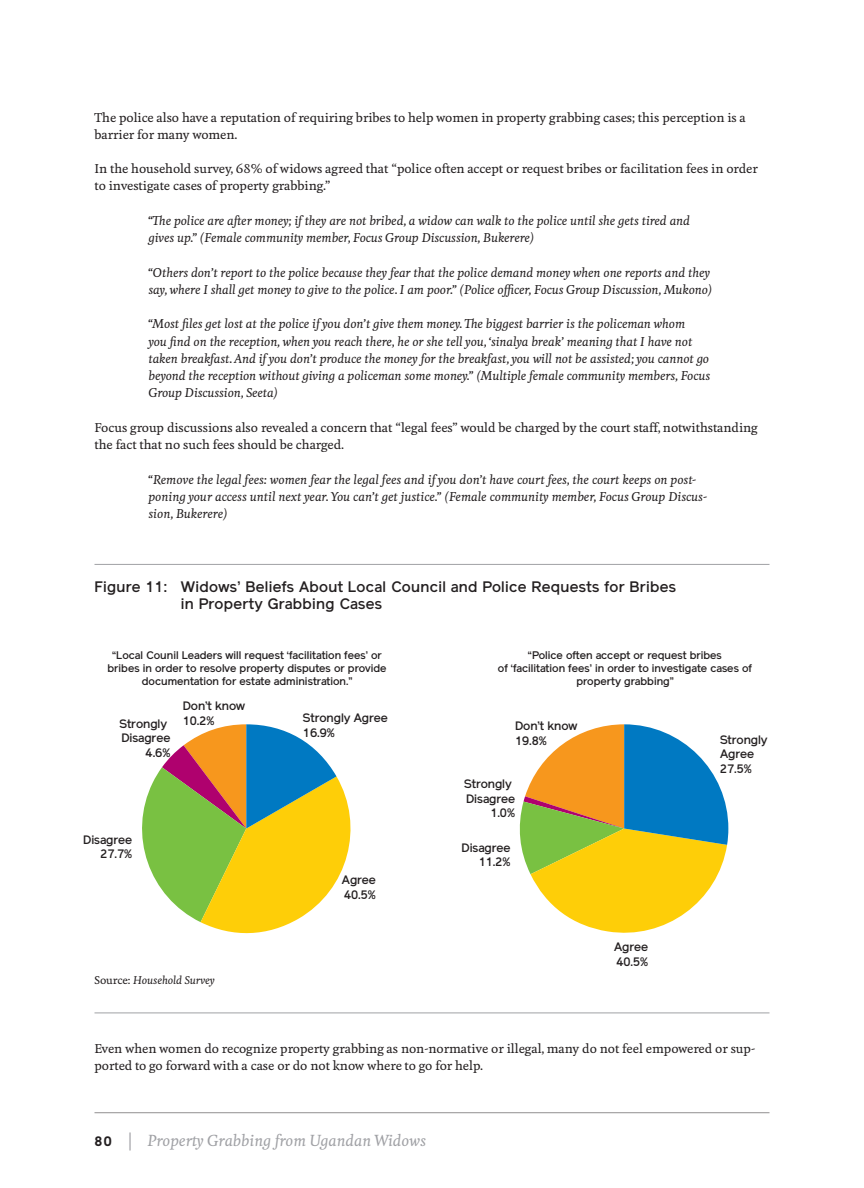
<style>
.page{position:relative;width:864px;height:1188px;background:#fff}
.page>*{position:absolute;margin:0;border:0;box-sizing:border-box;transform-origin:0 0}
.t1{font:500 15px/17.2px "Reader";letter-spacing:.02em;color:#231f20}
.t2{font:italic 500 15px "Feijoa";color:#a0a1a5}
.t3{font:italic 500 12px/17.2px "Feijoa";letter-spacing:-.005em;color:#231f20}
.t4{font:500 12px/17.2px "Feijoa";letter-spacing:-.005em;color:#231f20}
.t5{font:500 12px/14.5px "Reader";letter-spacing:-.005em;color:#231f20}
.t6{font:500 10.8px/13px "Reader";color:#231f20;text-align:center}
.t7{font:italic 500 10.5px "Feijoa";letter-spacing:-.005em;color:#231f20}
.s1{font-style:normal}
.s2{font-family:"Reader";font-weight:700;font-style:normal;font-size:13.5px;color:#231f20}
.s3{font-family:"Minion Pro";font-weight:400;font-style:normal;font-size:18px}
</style>
<div class="page">
<hr style="left:94px;top:1112px;width:676px;height:1px;background:#231f20">
<hr style="left:94px;top:564px;width:676px;height:1px;background:#a0a1a5">
<hr style="left:94px;top:1013px;width:676px;height:1px;background:#a0a1a5">
<svg style="left:142px;top:724px;width:209px;height:210px"></svg>
<svg style="left:519px;top:724px;width:209px;height:209px"></svg>
<p class="t4" style="left:94px;top:109px;width:653px">The police also have a reputation of requiring bribes to help women in property grabbing cases; this perception is a barrier for many women.</p>
<p class="t4" style="left:94px;top:161px;width:665px">In the household survey, 68% of widows agreed that “police often accept or request bribes or facilitation fees in order to investigate cases of property grabbing.”</p>
<p class="t3" style="left:148px;top:212px;width:543px">“The police are after money; if they are not bribed, a widow can walk to the police until she gets tired and gives up.” (Female community member, Focus Group Discussion, Bukerere)</p>
<p class="t3" style="left:148px;top:264px;width:565px">“Others don’t report to the police because they fear that the police demand money when one reports and they say, where I shall get money to give to the police. I am poor.” (Police officer, Focus Group Discussion, Mukono)</p>
<p class="t3" style="left:148px;top:316px;width:563px">“Most files get lost at the police if you don’t give them money. The biggest barrier is the policeman whom<br>you find on the reception, when you reach there, he or she tell you, ‘sinalya break’ meaning that I have not taken breakfast. And if you don’t produce the money for the breakfast, you will not be assisted; you cannot go beyond the reception without giving a policeman some money.” (Multiple female community members, Focus Group Discussion, Seeta)</p>
<p class="t4" style="left:94px;top:419px;width:665px">Focus group discussions also revealed a concern that “legal fees” would be charged by the court staff, notwithstanding the fact that no such fees should be charged.</p>
<p class="t3" style="left:148px;top:471px;width:560px">“Remove the legal fees: women fear the legal fees and if you don’t have court fees, the court keeps on post&shy;poning your access until next year. You can’t get justice.” (Female community member, Focus Group Discus&shy;sion, Bukerere)</p>
<p class="t1" style="left:181px;top:578px;width:497px;text-indent:-86px">Figure 11: Widows’ Beliefs About Local Council and Police Requests for Bribes in Property Grabbing Cases</p>
<p class="t6" style="left:108px;top:649px;width:281px">“Local Counil Leaders will request ‘facilitation fees’ or bribes in order to resolve property disputes or provide documentation for estate administration.”</p>
<p class="t5" style="left:120px;top:716px;width:52px;text-align:right">Strongly<br>Disagree<br>4.6%</p>
<p class="t5" style="left:183px;top:699px;width:64px">Don’t know<br>10.2%</p>
<p class="t5" style="left:83px;top:832px;width:51px;text-align:right">Disagree<br>27.7%</p>
<p class="t7" style="left:94px;top:973px;width:122px"><span class="s1">Source:</span> Household Survey</p>
<p class="t5" style="left:303px;top:711px;width:86px">Strongly Agree<br>16.9%</p>
<p class="t5" style="left:342px;top:873px;width:36px">Agree<br>40.5%</p>
<p class="t6" style="left:498px;top:649px;width:256px">“Police often accept or request bribes<br>of ‘facilitation fees’ in order to investigate cases of property grabbing”</p>
<p class="t5" style="left:515px;top:719px;width:64px">Don’t know<br>19.8%</p>
<p class="t5" style="left:464px;top:777px;width:52px;text-align:right">Strongly<br>Disagree<br>1.0%</p>
<p class="t5" style="left:462px;top:840px;width:51px;text-align:right">Disagree<br>11.2%</p>
<p class="t5" style="left:614px;top:940px;width:36px">Agree<br>40.5%</p>
<p class="t5" style="left:720px;top:732px;width:49px">Strongly<br>Agree<br>27.5%</p>
<p class="t4" style="left:94px;top:1040px;width:662px">Even when women do recognize property grabbing as non-normative or illegal, many do not feel empowered or sup&shy;ported to go forward with a case or do not know where to go for help.</p>
<p class="t2" style="left:94px;top:1131px;width:333px"><span class="s2">80</span> <span class="s3">|</span> Property Grabbing from Ugandan Widows</p>
</div>
